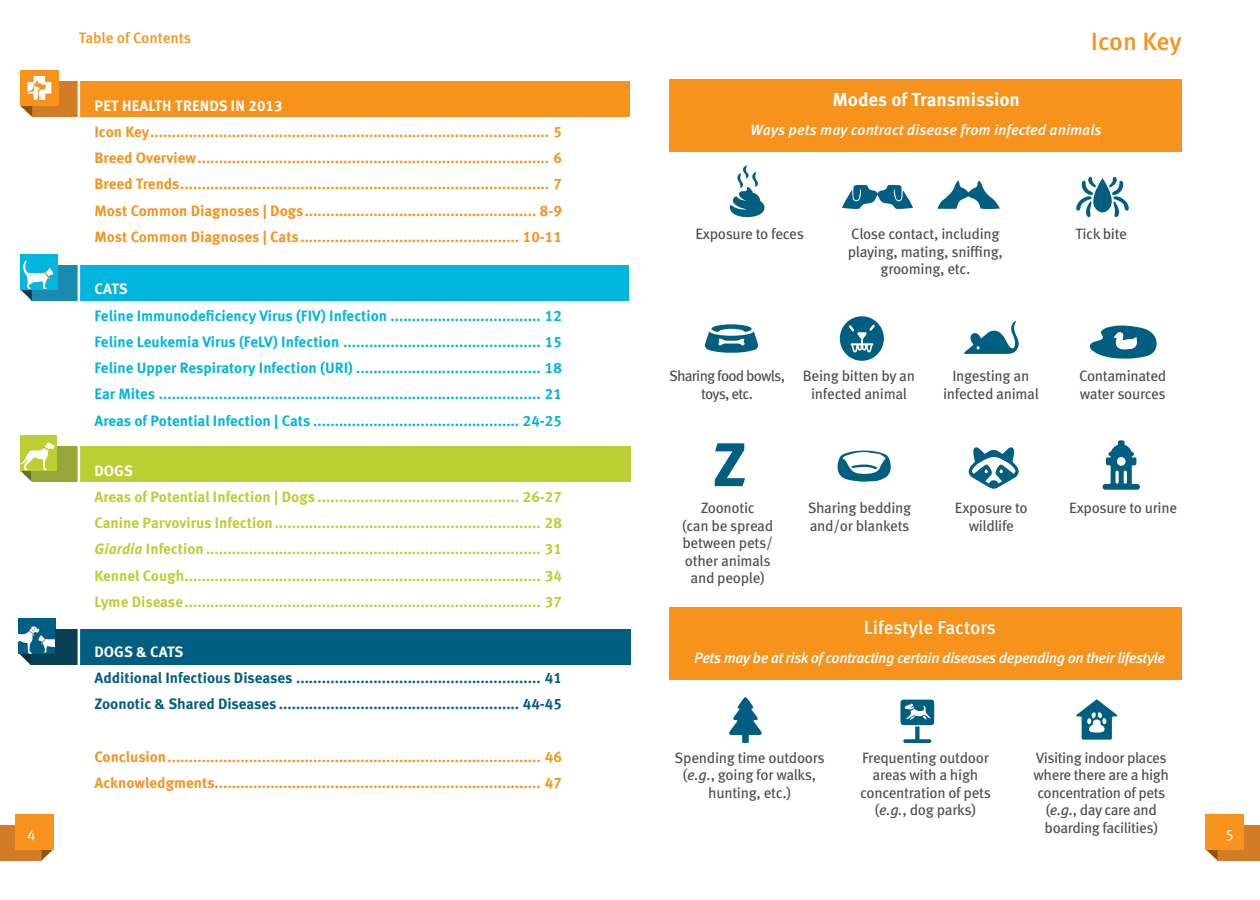
<style>
.page{position:relative;width:1260px;height:900px;background:#fff}
.page>*{position:absolute;margin:0;border:0;box-sizing:border-box;transform-origin:0 0}
.t1{font:500 25px "Meta OT";color:#f7931d}
.Real_Subhead{font:700 18.75px "Meta OT";letter-spacing:-.005em;color:#fff}
.Real_Subhead-2{font:500 18.75px "Meta OT";color:#fff}
.Real_Subhead-3{font:700 15px "Meta OT";color:#f7931d}
.Bullets{font:15px/17.5px "Meta OT";letter-spacing:-.025em;color:#4b4c4d;text-align:center}
.Real_Subhead-4{font:700 15px "Meta OT";color:#bcce32}
.Real_Subhead-5{font:700 15px "Meta OT";color:#00b6de}
.Real_Subhead-6{font:700 15px "Meta OT";color:#005e80}
.Real_Subhead-7{font:italic 500 15px "Meta OT";letter-spacing:-.03em;color:#fff}
.Real_Subhead-8{font:italic 500 15px "Meta OT";color:#fff}
.Real_Subhead-9{font:700 15px "Meta OT";color:#fff}
.Bullets-2{font:15px/17.5px "Meta OT";letter-spacing:-.055em;color:#4b4c4d;text-align:center}
.t2{font:500 15px "Meta OT";letter-spacing:-.005em;color:#f7931d}
.t3{font:15px "Meta OT Norm";color:#fff}
.s1{font-style:italic}
</style>
<div class="page">
<div style="left:33px;top:446px;width:598px;height:36px;background:#bcce32"></div>
<div style="left:32px;top:446px;width:48px;height:36px;background:#98a739"></div>
<div style="left:20px;top:435px;width:37px;height:35px;background:#bcce32"></div>
<div style="left:43px;top:265px;width:586px;height:36px;background:#00b6de"></div>
<div style="left:32px;top:265px;width:47px;height:36px;background:#1a8ab1"></div>
<div style="left:20px;top:254px;width:37px;height:35px;background:#00b6de"></div>
<svg style="left:20px;top:260px;width:33px;height:41px"></svg>
<div style="left:1217px;top:825px;width:43px;height:36px;background:#d37c28"></div>
<svg style="left:1205px;top:849px;width:12px;height:11px"></svg>
<div style="left:1205px;top:814px;width:39px;height:35px;background:#f7931d"></div>
<div style="left:0;top:825px;width:42px;height:36px;background:#d37c28"></div>
<svg style="left:42px;top:849px;width:12px;height:11px"></svg>
<div style="left:15px;top:814px;width:39px;height:35px;background:#f7931d"></div>
<div style="left:36px;top:82px;width:594px;height:35px;background:#f7931d"></div>
<div style="left:32px;top:82px;width:46px;height:35px;background:#d37c28"></div>
<div style="left:20px;top:70px;width:39px;height:36px;background:#f7931d"></div>
<div style="left:43px;top:629px;width:588px;height:36px;background:#005e80"></div>
<div style="left:30px;top:629px;width:48px;height:36px;background:#0b3f53"></div>
<svg style="left:20px;top:76px;width:31px;height:41px"></svg>
<hr style="left:78px;top:57px;width:2px;height:691px;background:#fff">
<div style="left:669px;top:79px;width:513px;height:73px;background:#f7931d"></div>
<div style="left:669px;top:607px;width:513px;height:73px;background:#f7931d"></div>
<svg style="left:730px;top:165px;width:34px;height:52px"></svg>
<svg style="left:842px;top:185px;width:71px;height:24px"></svg>
<svg style="left:938px;top:181px;width:62px;height:28px"></svg>
<svg style="left:1076px;top:176px;width:53px;height:41px"></svg>
<svg style="left:705px;top:324px;width:53px;height:29px"></svg>
<div style="left:840px;top:316px;width:44px;height:45px;background:#005e80;border-radius:50%"></div>
<svg style="left:849px;top:324px;width:26px;height:28px"></svg>
<svg style="left:964px;top:321px;width:55px;height:33px"></svg>
<svg style="left:837px;top:450px;width:54px;height:32px"></svg>
<svg style="left:968px;top:447px;width:51px;height:42px"></svg>
<svg style="left:1102px;top:440px;width:38px;height:50px"></svg>
<svg style="left:729px;top:697px;width:33px;height:46px"></svg>
<svg style="left:900px;top:700px;width:34px;height:43px"></svg>
<svg style="left:1076px;top:699px;width:42px;height:41px"></svg>
<svg style="left:1089px;top:325px;width:68px;height:34px"></svg>
<svg style="left:714px;top:443px;width:31px;height:44px"></svg>
<svg style="left:20px;top:442px;width:35px;height:40px"></svg>
<svg style="left:18px;top:618px;width:38px;height:46px"></svg>
<p class="t2" style="left:79px;top:28px;width:114px">Table of Contents</p>
<p class="t1" style="left:1091px;top:26px;width:93px">Icon Key</p>
<p class="Real_Subhead-9" style="left:95px;top:96px;width:190px">PET HEALTH TRENDS IN 2013</p>
<p class="Real_Subhead-3" style="left:94px;top:122px;width:469px">Icon Key............................................................................................. 5</p>
<p class="Real_Subhead-3" style="left:94px;top:149px;width:469px">Breed Overview.................................................................................. 6</p>
<p class="Real_Subhead-3" style="left:94px;top:175px;width:469px">Breed Trends...................................................................................... 7</p>
<p class="Real_Subhead-3" style="left:94px;top:201px;width:469px">Most Common Diagnoses | Dogs...................................................... 8-9</p>
<p class="Real_Subhead-3" style="left:94px;top:227px;width:469px">Most Common Diagnoses | Cats................................................... 10-11</p>
<p class="Real_Subhead-9" style="left:94px;top:280px;width:35px">CATS</p>
<p class="Real_Subhead-5" style="left:94px;top:306px;width:469px">Feline Immunodeficiency Virus (FIV) Infection ................................... 12</p>
<p class="Real_Subhead-5" style="left:94px;top:332px;width:469px">Feline Leukemia Virus (FeLV) Infection .............................................. 15</p>
<p class="Real_Subhead-5" style="left:94px;top:359px;width:469px">Feline Upper Respiratory Infection (URI) ........................................... 18</p>
<p class="Real_Subhead-5" style="left:94px;top:385px;width:469px">Ear Mites ......................................................................................... 21</p>
<p class="Real_Subhead-5" style="left:94px;top:411px;width:469px">Areas of Potential Infection | Cats ................................................ 24-25</p>
<p class="Real_Subhead-9" style="left:94px;top:461px;width:40px">DOGS</p>
<p class="Real_Subhead-4" style="left:94px;top:487px;width:469px">Areas of Potential Infection | Dogs ............................................... 26-27</p>
<p class="Real_Subhead-4" style="left:94px;top:514px;width:469px">Canine Parvovirus Infection.............................................................. 28</p>
<p class="Real_Subhead-4" style="left:94px;top:540px;width:469px"><span class="s1">Giardia</span> Infection .............................................................................. 31</p>
<p class="Real_Subhead-4" style="left:94px;top:566px;width:469px">Kennel Cough................................................................................... 34</p>
<p class="Real_Subhead-4" style="left:94px;top:592px;width:469px">Lyme Disease................................................................................... 37</p>
<p class="Real_Subhead-9" style="left:94px;top:642px;width:90px">DOGS &amp; CATS</p>
<p class="Real_Subhead-6" style="left:94px;top:669px;width:469px">Additional Infectious Diseases ......................................................... 41</p>
<p class="Real_Subhead-6" style="left:94px;top:695px;width:469px">Zoonotic &amp; Shared Diseases ........................................................ 44-45</p>
<p class="Real_Subhead" style="left:832px;top:87px;width:189px">Modes of Transmission</p>
<p class="Real_Subhead-8" style="left:751px;top:120px;width:353px">Ways pets may contract disease from infected animals</p>
<p class="Bullets" style="left:696px;top:225px;width:110px">Exposure to feces</p>
<p class="Bullets" style="left:848px;top:225px;width:157px">Close contact, including playing, mating, sniffing, grooming, etc.</p>
<p class="Bullets" style="left:1076px;top:225px;width:53px">Tick bite</p>
<p class="Bullets-2" style="left:669px;top:367px;width:118px">Sharing food bowls, toys, etc.</p>
<p class="Bullets" style="left:803px;top:367px;width:114px">Being bitten by an infected animal</p>
<p class="Bullets" style="left:943px;top:367px;width:97px">Ingesting an infected animal</p>
<p class="Bullets" style="left:1079px;top:367px;width:89px;text-align:left">Contaminated water sources</p>
<p class="Bullets" style="left:682px;top:499px;width:93px">Zoonotic<br>(can be spread between pets/ other animals and people)</p>
<p class="Bullets" style="left:808px;top:499px;width:105px;text-align:left">Sharing bedding and/or blankets</p>
<p class="Bullets" style="left:955px;top:499px;width:74px">Exposure to wildlife</p>
<p class="Bullets" style="left:1069px;top:499px;width:109px">Exposure to urine</p>
<p class="Real_Subhead-2" style="left:864px;top:616px;width:133px">Lifestyle Factors</p>
<p class="Real_Subhead-7" style="left:694px;top:649px;width:473px">Pets may be at risk of contracting certain diseases depending on their lifestyle</p>
<p class="Real_Subhead-3" style="left:94px;top:747px;width:469px">Conclusion....................................................................................... 46</p>
<p class="Real_Subhead-3" style="left:94px;top:774px;width:469px">Acknowledgments............................................................................ 47</p>
<p class="Bullets" style="left:675px;top:749px;width:152px">Spending time outdoors (<span class="s1">e.g.</span>, going for walks, hunting, etc.)</p>
<p class="Bullets" style="left:860px;top:749px;width:133px">Frequenting outdoor areas with a high concentration of pets (<span class="s1">e.g.</span>, dog parks)</p>
<p class="Bullets" style="left:1034px;top:749px;width:137px">Visiting indoor places where there are a high concentration of pets (<span class="s1">e.g.</span>, day care and boarding facilities)</p>
<p class="t3" style="left:27px;top:826px;width:10px">4</p>
<p class="t3" style="left:1226px;top:826px;width:10px">5</p>
</div>
